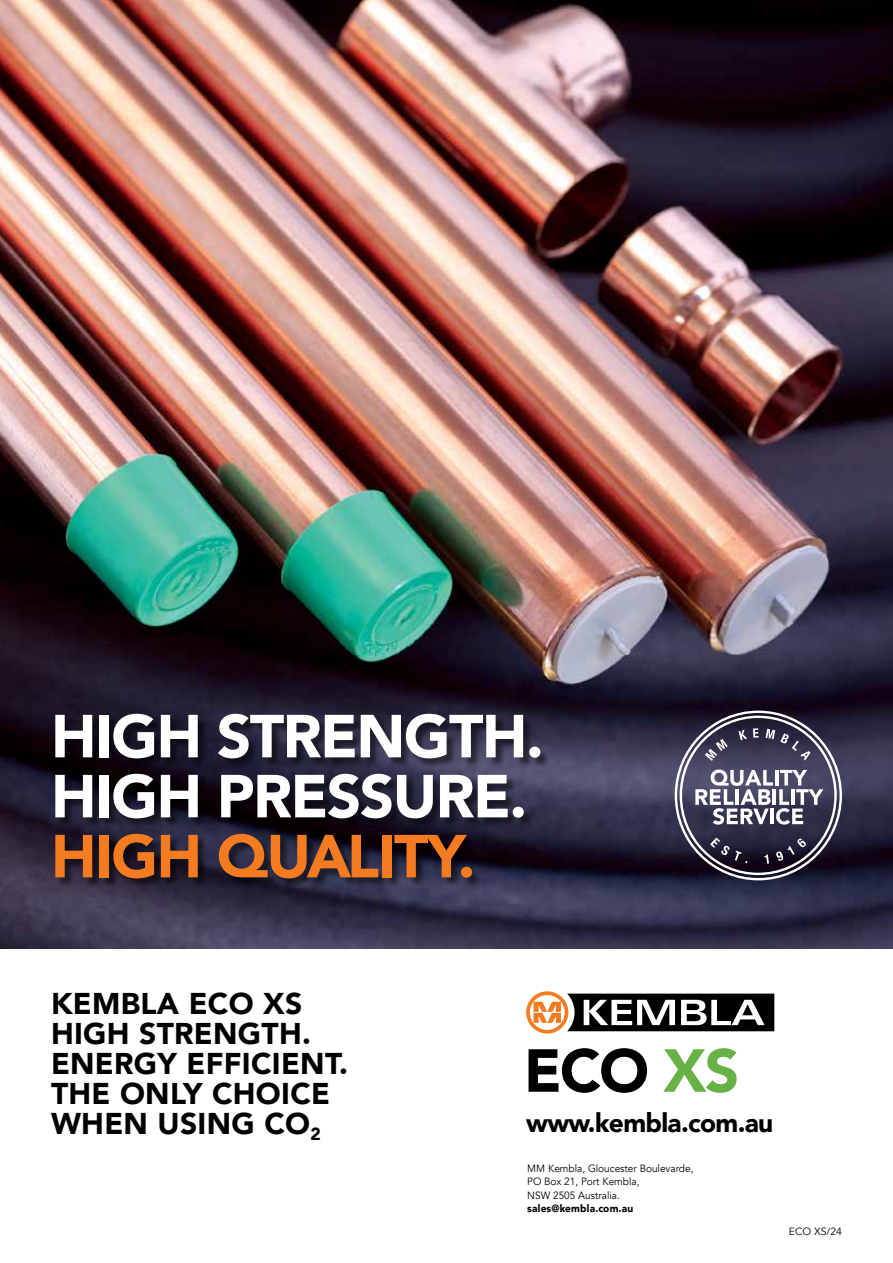
<style>
.page{position:relative;width:893px;height:1263px;background:#fff}
.page>*{position:absolute;margin:0;border:0;box-sizing:border-box;transform-origin:0 0}
.t1{font:900 60px/60px "Avenir";letter-spacing:-.025em;color:#fff}
.t2{font:900 60px "Avenir";letter-spacing:-.025em;color:#f47b20}
.t3{font:900 60px "Avenir";color:#000}
.t4{font:900 30px/30px "Avenir";letter-spacing:.01em;color:#000}
.t5{font:900 26.25px "Avenir";letter-spacing:-.025em;color:#000}
.t6{font:10.5px/13.5px "Avenir";color:#000;scale:.96 1}
.t7{font:900 10.5px "Avenir";letter-spacing:.02em;color:#000;scale:.96 1}
.t8{font:10.5px "Avenir";color:#000}
.s1{color:#66b245}
</style>
<div class="page">
<img style="left:0;top:0;width:893px;height:948px">
<svg style="left:526px;top:991px;width:248px;height:42px"></svg>
<div style="left:56px;top:715px;width:495px;height:174px;background:#000;opacity:.5"></div>
<svg style="left:675px;top:711px;width:167px;height:169px;background:#555267"></svg>
<h1 class="t1" style="left:51px;top:705px;width:494px">HIGH STRENGTH.<br>HIGH PRESSURE.</h1>
<h1 class="t2" style="left:51px;top:805px;width:426px">HIGH QUALITY.</h1>
<h2 class="t4" style="left:51px;top:988px;width:299px">KEMBLA ECO XS<br>HIGH STRENGTH.<br>ENERGY EFFICIENT.<br>THE ONLY CHOICE<br>WHEN USING CO<sub>2</sub></h2>
<h1 class="t3" style="left:524px;top:1019px;width:217px">ECO <span class="s1">XS</span></h1>
<h3 class="t5" style="left:526px;top:1100px;width:249px">www.kembla.com.au</h3>
<p class="t6" style="left:527px;top:1161px;width:175px">MM Kembla, Gloucester Boulevarde,<br>PO Box 21, Port Kembla,<br>NSW 2505 Australia.</p>
<p class="t7" style="left:527px;top:1199px;width:112px">sales@kembla.com.au</p>
<p class="t8" style="left:789px;top:1225px;width:55px">ECO XS/24</p>
</div>
